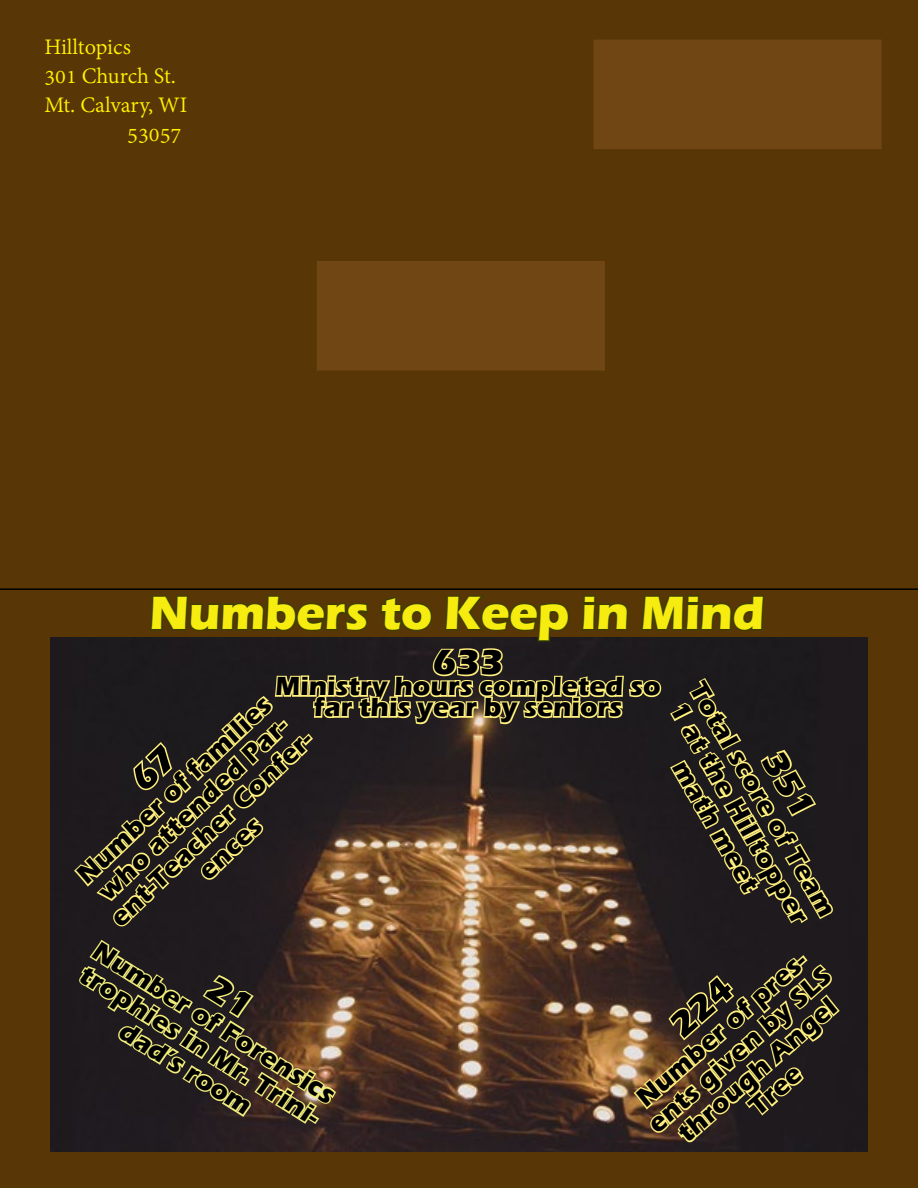
<style>
.page{position:relative;width:918px;height:1188px;background:#fff}
.page>*{position:absolute;margin:0;border:0;box-sizing:border-box;transform-origin:0 0}
.t1{font:700 48px "Eras ITC";color:#f7ec0f}
.t2{font:700 36px "Eras ITC";color:#000}
.t3{font:700 27px/27px "Eras ITC";color:#000;text-align:center}
.t4{font:24px "Adobe Devanagari";color:#fff200}
</style>
<div class="page">
<div style="left:1px;top:0;width:917px;height:1188px;background:#593605"></div>
<img style="left:50px;top:637px;width:818px;height:515px">
<div style="left:594px;top:40px;width:288px;height:109px;background:#704615"></div>
<div style="left:317px;top:261px;width:288px;height:109px;background:#704615"></div>
<hr style="left:0;top:588px;width:918px;height:2px;background:#000">
<svg style="left:632px;top:953px;width:210px;height:192px;background:#66593b"></svg>
<svg style="left:72px;top:588px;width:763px;height:341px;background:#4f412a"></svg>
<svg style="left:77px;top:938px;width:261px;height:214px;background:#524732"></svg>
<p class="t4" style="left:44px;top:33px;width:88px">Hilltopics</p>
<p class="t4" style="left:44px;top:62px;width:133px">301 Church St.</p>
<p class="t4" style="left:44px;top:91px;width:144px">Mt. Calvary, WI</p>
<p class="t4" style="left:127px;top:120px;width:56px">53057</p>
<h1 class="t1" style="left:149px;top:585px;width:617px">Numbers to Keep in Mind</h1>
<h2 class="t2" style="left:433px;top:642px;width:72px">633</h2>
<p class="t3" style="left:276px;top:676px;width:387px;line-height:21px">Ministry hours completed so far this year by seniors</p>
<p class="t3" style="left:68px;top:873px;width:276px;rotate:-44deg">Number of families who attended Par&shy;ent-Teacher Confer&shy;ences</p>
<p class="t3" style="left:708px;top:677px;width:267px;rotate:60deg">Total score of Team<br>1 at the Hilltopper math meet</p>
<p class="t3" style="left:102px;top:937px;width:286px;rotate:32deg">Number of Forensics trophies in Mr. Trini&shy;dad’s room</p>
<p class="t3" style="left:625px;top:1098px;width:236px;rotate:-42deg">Number of pres&shy;ents given by SLS through Angel<br>Tree</p>
</div>
